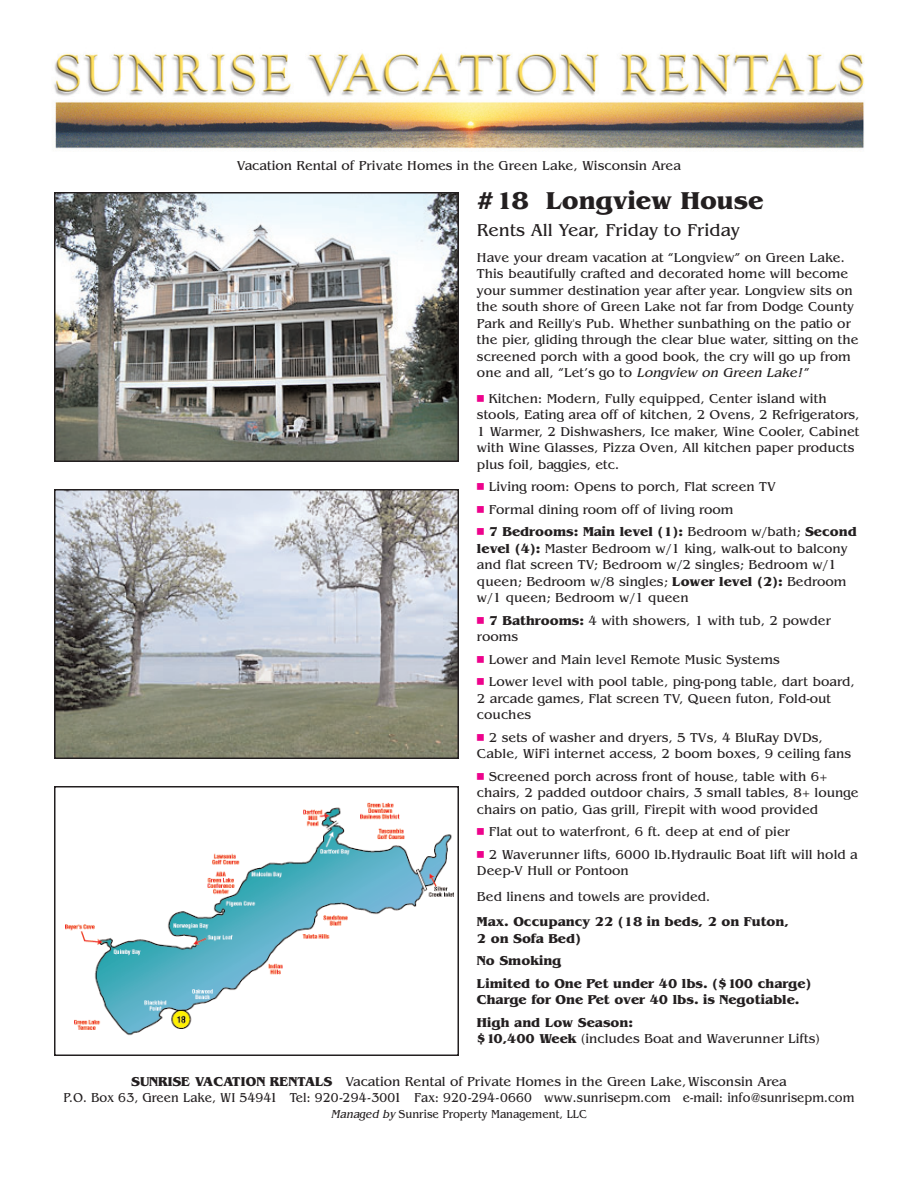
<style>
.page{position:relative;width:918px;height:1188px;background:#fff}
.page>*{position:absolute;margin:0;border:0;box-sizing:border-box;transform-origin:0 0}
.t1{font:700 25.5px "Benguiat";color:#231f20}
.t2{font:18px "Benguiat";color:#231f20}
.t3{font:13.5px/16.5px "Benguiat";color:#231f20}
.t4{font:700 13.5px/22.5px "Benguiat";color:#231f20}
.t5{font:12px "Benguiat";color:#231f20;scale:.93 1}
.s1{font-style:italic}
.s2{font-family:"Universal Newswith Comm Pi";color:#ed028c}
.s3{font-weight:700}
</style>
<div class="page">
<img style="left:54px;top:53px;width:810px;height:98px">
<img style="left:57px;top:195px;width:399px;height:264px">
<div style="left:54px;top:192px;width:405px;height:270px;border:2px solid #231f20"></div>
<img style="left:57px;top:492px;width:399px;height:264px">
<div style="left:54px;top:489px;width:405px;height:270px;border:2px solid #231f20"></div>
<img style="left:65px;top:803px;width:388px;height:233px">
<div style="left:54px;top:786px;width:405px;height:270px;border:2px solid #231f20"></div>
<p class="t3" style="left:237px;top:158px;width:446px">Vacation Rental of Private Homes in the Green Lake, Wisconsin Area</p>
<h1 class="t1" style="left:477px;top:191px;width:288px">#18 Longview House</h1>
<h2 class="t2" style="left:477px;top:224px;width:264px">Rents All Year, Friday to Friday</h2>
<p class="t3" style="left:477px;top:250px;width:383px">Have your dream vacation at “Longview” on Green Lake.<br>This beautifully crafted and decorated home will become your summer destination year after year. Longview sits on the south shore of Green Lake not far from Dodge County Park and Reilly's Pub. Whether sunbathing on the patio or the pier, gliding through the clear blue water, sitting on the screened porch with a good book, the cry will go up from one and all, “Let’s go to <span class="s1">Longview on Green Lake!</span>”</p>
<p class="t3" style="left:477px;top:391px;width:384px"><span class="s2">-</span> Kitchen: Modern, Fully equipped, Center island with stools, Eating area off of kitchen, 2 Ovens, 2 Refrigerators, 1 Warmer, 2 Dishwashers, Ice maker, Wine Cooler, Cabinet with Wine Glasses, Pizza Oven, All kitchen paper products plus foil, baggies, etc.</p>
<p class="t3" style="left:477px;top:480px;width:301px"><span class="s2">-</span> Living room: Opens to porch, Flat screen TV</p>
<p class="t3" style="left:477px;top:502px;width:258px"><span class="s2">-</span> Formal dining room off of living room</p>
<p class="t3" style="left:477px;top:525px;width:381px"><span class="s2">-</span> <span class="s3">7 Bedrooms: Main level (1):</span> Bedroom w/bath; <span class="s3">Second level (4):</span> Master Bedroom w/1 king, walk-out to balcony and flat screen TV; Bedroom w/2 singles; Bedroom w/1 queen; Bedroom w/8 singles; <span class="s3">Lower level (2):</span> Bedroom w/1 queen; Bedroom w/1 queen</p>
<p class="t3" style="left:477px;top:613px;width:355px"><span class="s2">-</span> <span class="s3">7 Bathrooms:</span> 4 with showers, 1 with tub, 2 powder rooms</p>
<p class="t3" style="left:477px;top:652px;width:304px"><span class="s2">-</span> Lower and Main level Remote Music Systems</p>
<p class="t3" style="left:477px;top:675px;width:379px"><span class="s2">-</span> Lower level with pool table, ping-pong table, dart board,<br>2 arcade games, Flat screen TV, Queen futon, Fold-out couches</p>
<p class="t3" style="left:477px;top:730px;width:376px"><span class="s2">-</span> 2 sets of washer and dryers, 5 TVs, 4 BluRay DVDs,<br>Cable, WiFi internet access, 2 boom boxes, 9 ceiling fans</p>
<p class="t3" style="left:477px;top:769px;width:383px"><span class="s2">-</span> Screened porch across front of house, table with 6+ chairs, 2 padded outdoor chairs, 3 small tables, 8+ lounge chairs on patio, Gas grill, Firepit with wood provided</p>
<p class="t3" style="left:477px;top:825px;width:315px"><span class="s2">-</span> Flat out to waterfront, 6 ft. deep at end of pier</p>
<p class="t3" style="left:477px;top:847px;width:382px"><span class="s2">-</span> 2 Waverunner lifts, 6000 lb.Hydraulic Boat lift will hold a<br>Deep-V Hull or Pontoon</p>
<p class="t3" style="left:477px;top:889px;width:235px">Bed linens and towels are provided.</p>
<p class="t4" style="left:477px;top:915px;width:314px;line-height:16.5px">Max. Occupancy 22 (18 in beds, 2 on Futon,<br>2 on Sofa Bed)</p>
<p class="t4" style="left:477px;top:951px;width:336px">No Smoking<br>Limited to One Pet under 40 lbs. ($100 charge)</p>
<p class="t4" style="left:477px;top:990px;width:324px">Charge for One Pet over 40 lbs. is Negotiable.<br>High and Low Season:</p>
<p class="t3" style="left:477px;top:1032px;width:345px"><span class="s3">$10,400 Week</span> (includes Boat and Waverunner Lifts)</p>
<p class="t3" style="left:63px;top:1075px;width:793px;text-align:center"><span class="s3">SUNRISE VACATION RENTALS</span> Vacation Rental of Private Homes in the Green Lake‚Wisconsin Area<br>P.O. Box 63, Green Lake, WI 54941 Tel: 920-294-3001 Fax: 920-294-0660 www.sunrisepm.com e-mail: info@sunrisepm.com</p>
<p class="t5" style="left:331px;top:1109px;width:277px"><span class="s1">Managed by</span> Sunrise Property Management, LLC</p>
</div>
